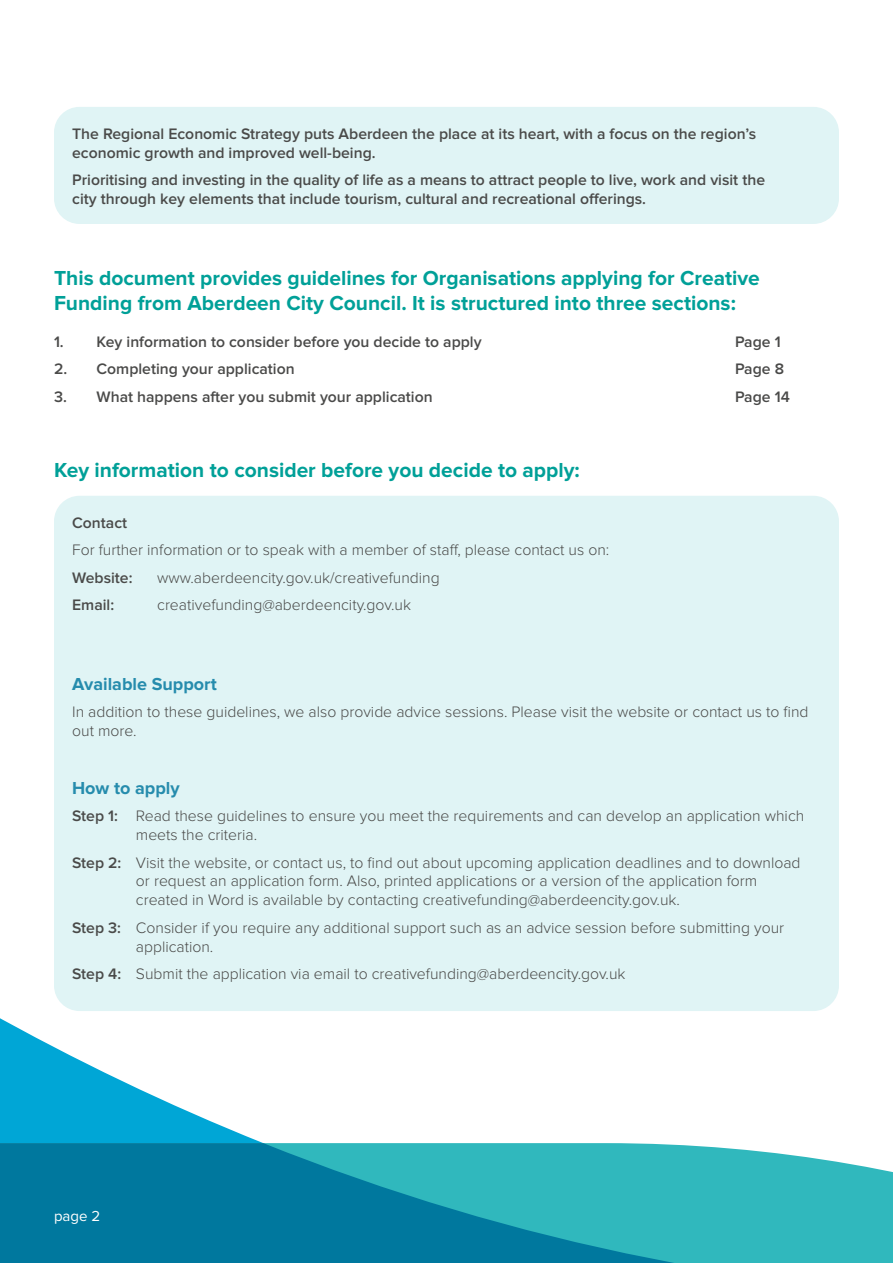
<style>
.page{position:relative;width:893px;height:1263px;background:#fff}
.page>*{position:absolute;margin:0;border:0;box-sizing:border-box;transform-origin:0 0}
.heading{font:700 21px/25.2px "Proxima Nova";color:#00a098}
.sub_head{font:700 18px "Proxima Nova";color:#268cad}
.body_text{font:300 15.75px/18.9px "Proxima Nova";color:#4a4a49}
.t1{font:600 15.75px/18.9px "Proxima Nova";color:#4a4a49}
.t2{font:15px "Proxima Nova";color:#fff}
.s1{font-weight:600}
</style>
<div class="page">
<div style="left:54px;top:496px;width:785px;height:515px;background:#e0f4f5;border-radius:26px"></div>
<svg style="left:0;top:1010px;width:819px;height:133px"></svg>
<svg style="left:0;top:1143px;width:893px;height:120px;fill:#2cb3ba"></svg>
<div style="left:54px;top:107px;width:785px;height:117px;background:#e0f4f5;border-radius:26px"></div>
<p class="t1" style="left:72px;top:125px;width:686px">The Regional Economic Strategy puts Aberdeen the place at its heart, with a focus on the region’s economic growth and improved well-being.</p>
<p class="t1" style="left:72px;top:171px;width:694px">Prioritising and investing in the quality of life as a means to attract people to live, work and visit the city through key elements that include tourism, cultural and recreational offerings.</p>
<p class="heading" style="left:54px;top:265px;width:707px">This document provides guidelines for Organisations applying for Creative<br>Funding from Aberdeen City Council. It is structured into three sections:</p>
<p class="t1" style="left:54px;top:332px;width:429px">1. Key information to consider before you decide to apply</p>
<p class="t1" style="left:735px;top:332px;width:47px">Page 1</p>
<p class="t1" style="left:54px;top:360px;width:242px">2. Completing your application</p>
<p class="t1" style="left:735px;top:360px;width:51px">Page 8</p>
<p class="t1" style="left:54px;top:387px;width:380px">3. What happens after you submit your application</p>
<p class="t1" style="left:735px;top:387px;width:56px">Page 14</p>
<p class="heading" style="left:54px;top:458px;width:527px">Key information to consider before you decide to apply:</p>
<p class="t1" style="left:72px;top:514px;width:57px">Contact</p>
<p class="body_text" style="left:72px;top:541px;width:539px">For further information or to speak with a member of staff, please contact us on:</p>
<p class="t1" style="left:72px;top:568px;width:62px">Website:</p>
<p class="body_text" style="left:157px;top:568px;width:284px">www.aberdeencity.gov.uk/creativefunding</p>
<p class="t1" style="left:72px;top:596px;width:44px">Email:</p>
<p class="body_text" style="left:157px;top:596px;width:255px">creativefunding@aberdeencity.gov.uk</p>
<p class="sub_head" style="left:72px;top:674px;width:146px">Available Support</p>
<p class="body_text" style="left:72px;top:703px;width:738px">In addition to these guidelines, we also provide advice sessions. Please visit the website or contact us to find out more.</p>
<p class="sub_head" style="left:72px;top:777px;width:109px">How to apply</p>
<p class="body_text" style="left:136px;top:807px;width:670px;text-indent:-64px"><span class="s1">Step 1:</span> Read these guidelines to ensure you meet the requirements and can develop an application which meets the criteria.</p>
<p class="body_text" style="left:136px;top:853px;width:666px;text-indent:-64px"><span class="s1">Step 2:</span> Visit the website, or contact us, to find out about upcoming application deadlines and to download or request an application form. Also, printed applications or a version of the application form created in Word is available by contacting creativefunding@aberdeencity.gov.uk.</p>
<p class="body_text" style="left:136px;top:918px;width:650px;text-indent:-64px"><span class="s1">Step 3:</span> Consider if you require any additional support such as an advice session before submitting your application.</p>
<p class="body_text" style="left:72px;top:964px;width:555px"><span class="s1">Step 4:</span> Submit the application via email to creativefunding@aberdeencity.gov.uk</p>
<p class="t2" style="left:54px;top:1207px;width:48px">page 2</p>
</div>
